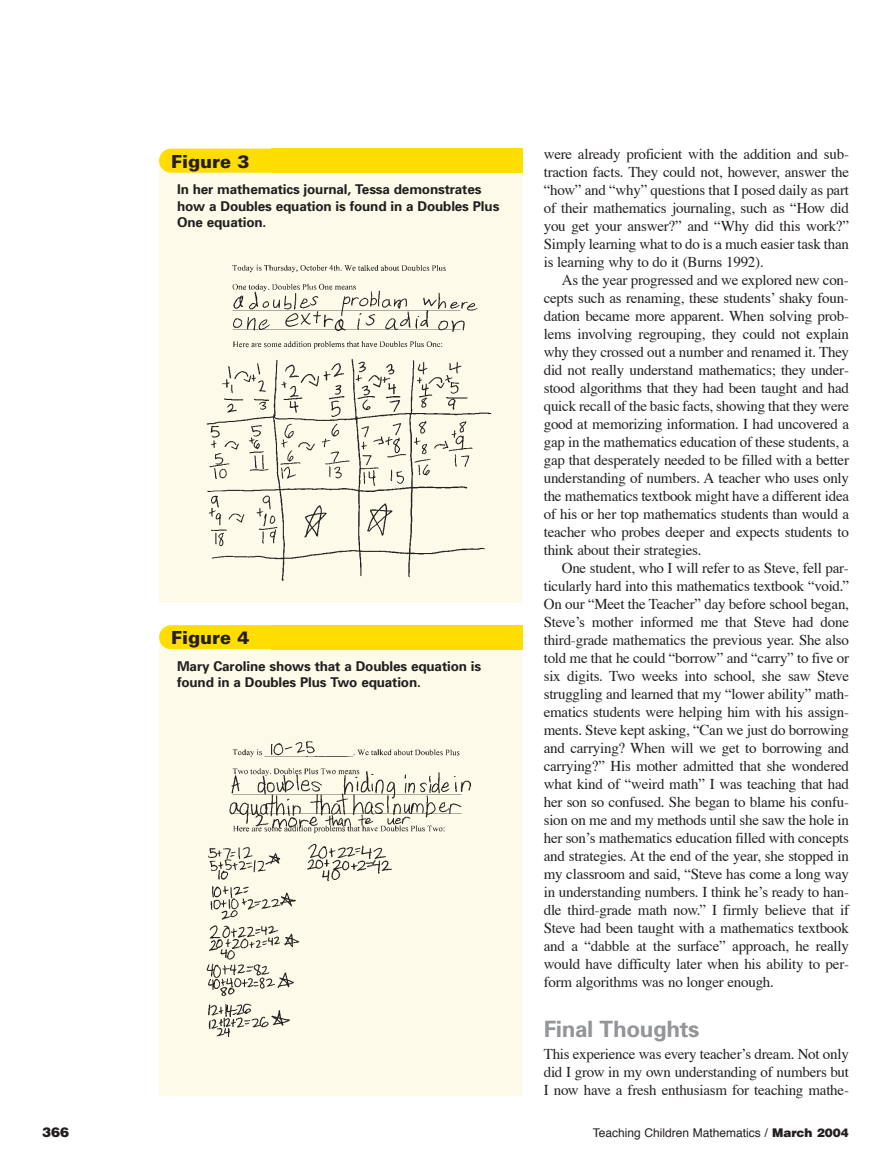
<style>
.page{position:relative;width:891px;height:1175px;background:#fff}
.page>*{position:absolute;margin:0;border:0;box-sizing:border-box;transform-origin:0 0}
.t1{font:700 22.5px "Univers";letter-spacing:-.015em;color:#939598}
.t2{font:900 18px "Univers";color:#231f20}
.t3{font:15px/18px "Times";letter-spacing:-.015em;color:#231f20;text-align:justify}
.t4{font:700 13.5px/16.5px "Univers";letter-spacing:-.01em;color:#231f20}
.t5{font:900 13.5px "Helvetica";color:#231f20}
.t6{font:12px "Helvetica";color:#231f20}
.s1{font-weight:900}
</style>
<div class="page">
<div style="left:159px;top:161px;width:364px;height:442px;background:#fefae9"></div>
<div style="left:159px;top:149px;width:125px;height:24px;background:#ffdd01;border-radius:12px"></div>
<div style="left:271px;top:149px;width:252px;height:24px;background:#ffdd01"></div>
<img style="left:206px;top:264px;width:286px;height:317px">
<div style="left:159px;top:638px;width:364px;height:457px;background:#fefae9"></div>
<div style="left:159px;top:625px;width:125px;height:24px;background:#ffdd01;border-radius:12px"></div>
<div style="left:271px;top:625px;width:252px;height:24px;background:#ffdd01"></div>
<img style="left:206px;top:741px;width:265px;height:296px">
<p class="t2" style="left:171px;top:150px;width:80px">Figure 3</p>
<p class="t4" style="left:177px;top:181px;width:324px">In her mathematics journal, Tessa demonstrates how a Doubles equation is found in a Doubles Plus<br>One equation.</p>
<p class="t2" style="left:171px;top:626px;width:80px">Figure 4</p>
<p class="t4" style="left:177px;top:658px;width:306px">Mary Caroline shows that a Doubles equation is found in a Doubles Plus Two equation.</p>
<p class="t3" style="left:544px;top:146px;width:307px">were already proficient with the addition and sub&shy;traction facts. They could not, however, answer the “how” and “why” questions that I posed daily as part of their mathematics journaling, such as “How did you get your answer?” and “Why did this work?” Simply learning what to do is a much easier task than is learning why to do it (Burns 1992).</p>
<p class="t3" style="left:544px;top:272px;width:307px;text-indent:18px">As the year progressed and we explored new con&shy;cepts such as renaming, these students’ shaky foun&shy;dation became more apparent. When solving prob&shy;lems involving regrouping, they could not explain why they crossed out a number and renamed it. They did not really understand mathematics; they under&shy;stood algorithms that they had been taught and had quick recall of the basic facts, showing that they were good at memorizing information. I had uncovered a gap in the mathematics education of these students, a gap that desperately needed to be filled with a better understanding of numbers. A teacher who uses only the mathematics textbook might have a different idea of his or her top mathematics students than would a teacher who probes deeper and expects students to think about their strategies.</p>
<p class="t3" style="left:544px;top:560px;width:307px;text-indent:18px">One student, who I will refer to as Steve, fell par&shy;ticularly hard into this mathematics textbook “void.” On our “Meet the Teacher” day before school began, Steve’s mother informed me that Steve had done third-grade mathematics the previous year. She also told me that he could “borrow” and “carry” to five or six digits. Two weeks into school, she saw Steve struggling and learned that my “lower ability” math&shy;ematics students were helping him with his assign&shy;ments. Steve kept asking, “Can we just do borrowing and carrying? When will we get to borrowing and carrying?” His mother admitted that she wondered what kind of “weird math” I was teaching that had her son so confused. She began to blame his confu&shy;sion on me and my methods until she saw the hole in her son’s mathematics education filled with concepts and strategies. At the end of the year, she stopped in my classroom and said, “Steve has come a long way in understanding numbers. I think he’s ready to han&shy;dle third-grade math now.” I firmly believe that if Steve had been taught with a mathematics textbook and a “dabble at the surface” approach, he really would have difficulty later when his ability to per&shy;form algorithms was no longer enough.</p>
<h1 class="t1" style="left:544px;top:1015px;width:157px">Final Thoughts</h1>
<p class="t3" style="left:544px;top:1046px;width:307px">This experience was every teacher’s dream. Not only did I grow in my own understanding of numbers but I now have a fresh enthusiasm for teaching mathe-</p>
<p class="t5" style="left:42px;top:1123px;width:29px">366</p>
<p class="t6" style="left:593px;top:1127px;width:258px">Teaching Children Mathematics / <span class="s1">March 2004</span></p>
</div>
